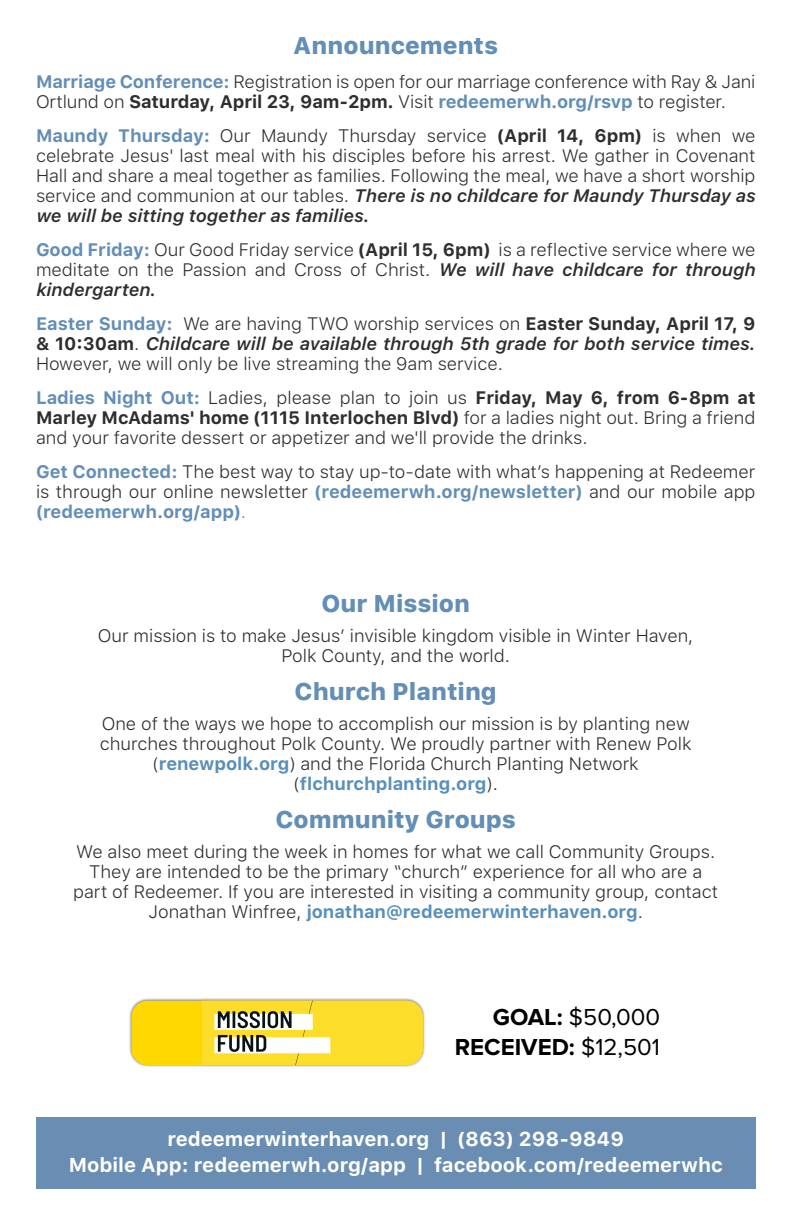
<style>
.page{position:relative;width:792px;height:1224px;background:#fff}
.page>*{position:absolute;margin:0;border:0;box-sizing:border-box;transform-origin:0 0}
.t1{font:800 24px "SFUI Text";color:#628eb7}
.t2{font:700 24px/30px "Proxima Nova";color:#000;text-align:right}
.t3{font:700 20px/26px "SFUI Text";color:#fff;text-align:center}
.t4{font:300 18px/20px "SFUI Text";color:#2e2e2e;text-align:justify}
.t5{font:300 18px/20px "SFUI Text";color:#2d2d2d;text-align:center}
.s1{font-weight:700;color:#628eb7}
.s2{font-weight:700}
.s3{font-weight:700;color:#618eb7}
.s4{font-weight:600;font-style:italic}
.s5{color:#628eb7}
.s6{font-weight:700;color:#588fbb}
.s7{font-weight:400}
</style>
<div class="page">
<div style="left:36px;top:1117px;width:720px;height:72px;background:#6a8eb3"></div>
<img style="left:129px;top:998px;width:296px;height:69px">
<div style="left:131px;top:1001px;width:292px;height:64px;background:#fed800;border-radius:16px"></div>
<img style="left:202px;top:1001px;width:221px;height:64px">
<h1 class="t1" style="left:293px;top:31px;width:206px">Announcements</h1>
<p class="t4" style="left:36px;top:72px;width:721px"><span class="s1">Marriage Conference:</span> Registration is open for our marriage conference with Ray &amp; Jani<br>Ortlund on <span class="s2">Saturday, April 23, 9am-2pm.</span> Visit <span class="s3">redeemerwh.org/rsvp</span> to register.</p>
<p class="t4" style="left:36px;top:126px;width:721px"><span class="s1">Maundy Thursday:</span> Our Maundy Thursday service <span class="s2">(April 14, 6pm)</span> is when we celebrate Jesus' last meal with his disciples before his arrest. We gather in Covenant Hall and share a meal together as families. Following the meal, we have a short worship service and communion at our tables. <span class="s4">There is no childcare for Maundy Thursday as we will be sitting together as families.</span></p>
<p class="t4" style="left:36px;top:240px;width:721px"><span class="s1">Good Friday:</span> Our Good Friday service <span class="s2">(April 15, 6pm)</span> is a reflective service where we meditate on the Passion and Cross of Christ. <span class="s4">We will have childcare for through kindergarten.</span></p>
<p class="t4" style="left:36px;top:314px;width:721px"><span class="s1">Easter Sunday:</span> We are having TWO worship services on <span class="s2">Easter Sunday, April 17, 9 &amp; 10:30am</span>. <span class="s4">Childcare will be available through 5th grade for both service times.<br></span>However, we will only be live streaming the 9am service.</p>
<p class="t4" style="left:36px;top:388px;width:721px"><span class="s1">Ladies Night Out:</span> Ladies, please plan to join us <span class="s2">Friday, May 6, from 6-8pm at Marley McAdams' home (1115 Interlochen Blvd)</span> for a ladies night out. Bring a friend and your favorite dessert or appetizer and we'll provide the drinks.</p>
<p class="t5" style="left:36px;top:462px;width:721px;text-align:justify"><span class="s1">Get Connected:</span> The best way to stay up-to-date with what’s happening at Redeemer is through our online newsletter <span class="s1">(redeemerwh.org/newsletter)</span> and our mobile app <span class="s1">(redeemerwh.org/app)</span><span class="s5">.</span></p>
<h1 class="t1" style="left:321px;top:590px;width:150px">Our Mission</h1>
<p class="t5" style="left:98px;top:626px;width:597px">Our mission is to make Jesus’ invisible kingdom visible in Winter Haven,<br>Polk County, and the world.</p>
<h1 class="t1" style="left:295px;top:678px;width:204px">Church Planting</h1>
<p class="t5" style="left:100px;top:714px;width:593px">One of the ways we hope to accomplish our mission is by planting new churches throughout Polk County. We proudly partner with Renew Polk (<span class="s6">renewpolk.org</span>) and the Florida Church Planting Network (<span class="s6">flchurchplanting.org</span>).</p>
<h1 class="t1" style="left:275px;top:806px;width:242px">Community Groups</h1>
<p class="t5" style="left:73px;top:842px;width:647px">We also meet during the week in homes for what we call Community Groups.<br>They are intended to be the primary “church” experience for all who are a part of Redeemer. If you are interested in visiting a community group, contact Jonathan Winfree, <span class="s6">jonathan@redeemerwinterhaven.org</span>.</p>
<h1 class="t2" style="left:455px;top:1003px;width:207px">GOAL: <span class="s7">$50,000<br></span>RECEIVED: <span class="s7">$12,501</span></h1>
<p class="t3" style="left:69px;top:1126px;width:656px">redeemerwinterhaven.org | (863) 298-9849<br>Mobile App: redeemerwh.org/app | facebook.com/redeemerwhc</p>
</div>
